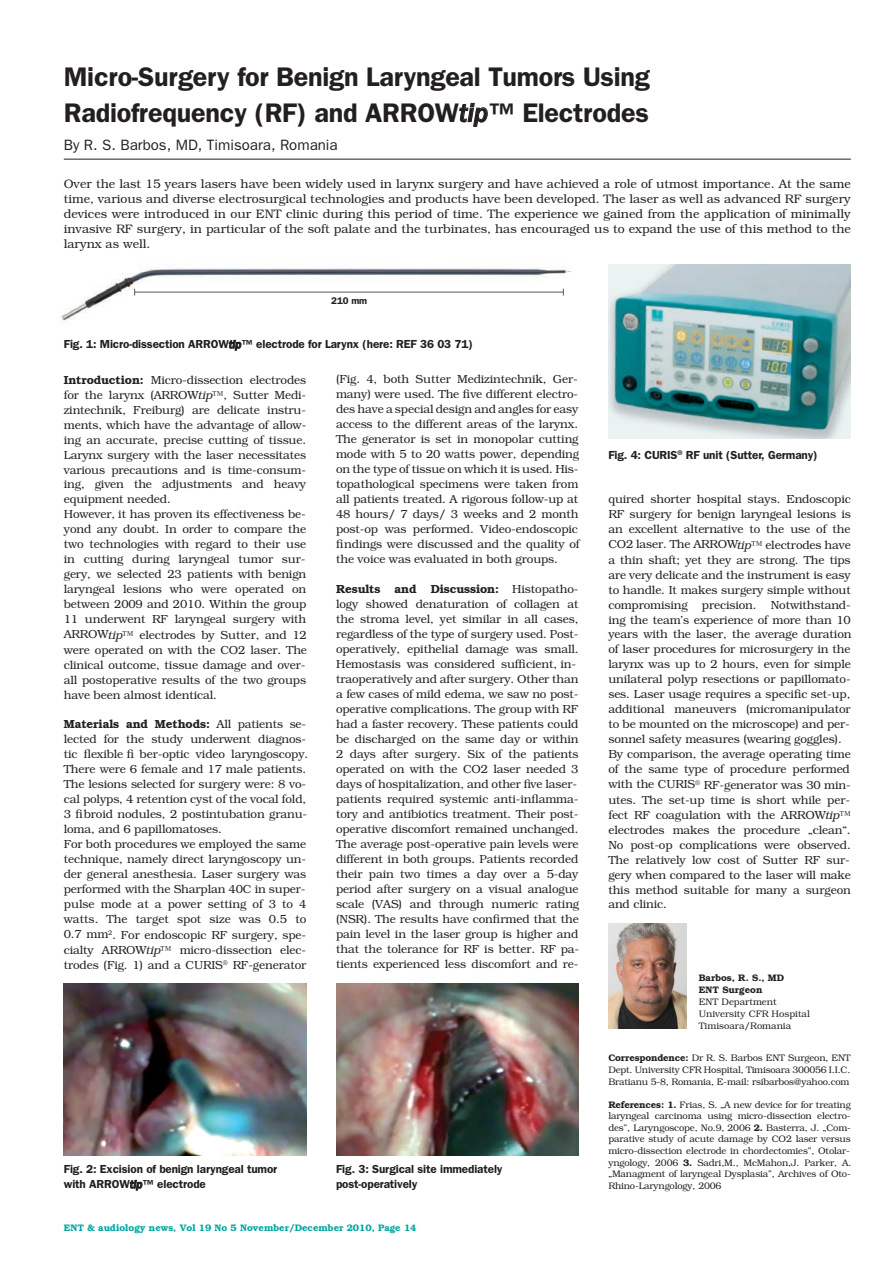
<style>
.page{position:relative;width:893px;height:1263px;background:#fff}
.page>*{position:absolute;margin:0;border:0;box-sizing:border-box;transform-origin:0 0}
.t1{font:600 27px/36px "Franklin Gothic";letter-spacing:-.01em;color:#231f20}
.t2{font:15px "Franklin Gothic";color:#231f20}
.t3{font:300 12.3px/15px "Bookman Std";color:#231f20;text-align:justify}
.t4{font:300 11.7px/15px "Bookman Std";letter-spacing:-.01em;color:#231f20}
.t5{font:600 11.7px/15px "Franklin Gothic";letter-spacing:-.01em;color:#231f20}
.t6{font:600 9.75px "Franklin Gothic";color:#231f20}
.t7{font:300 9.45px/11.6px "Bookman Std";letter-spacing:-.015em;color:#231f20}
.t8{font:600 9.45px "Bookman Std";color:#00a4a0}
.t9{font:600 9.45px/12px "Bookman Std";color:#231f20}
.s1{font-family:"ITC Franklin Gothic Std Med It";font-weight:400}
.s2{font-weight:600}
.s3{font-style:italic}
</style>
<div class="page">
<img style="left:61px;top:268px;width:511px;height:53px">
<svg style="left:459px;top:103px;width:29px;height:24px"></svg>
<img style="left:608px;top:924px;width:78px;height:105px">
<svg style="left:229px;top:340px;width:12px;height:11px"></svg>
<svg style="left:130px;top:1180px;width:12px;height:11px"></svg>
<img style="left:608px;top:264px;width:242px;height:174px">
<hr style="left:64px;top:159px;width:786px;height:1px;background:#231f20">
<img style="left:64px;top:984px;width:242px;height:172px">
<img style="left:336px;top:984px;width:242px;height:172px">
<hr style="left:134px;top:292px;width:429px;height:1px;background:#57585a">
<h1 class="t1" style="left:64px;top:58px;width:587px">Micro-Surgery for Benign Laryngeal Tumors Using<br>Radiofrequency (RF) and ARROW<span class="s1">tip</span>™ Electrodes</h1>
<p class="t2" style="left:64px;top:136px;width:275px">By R. S. Barbos, MD, Timisoara, Romania</p>
<p class="t3" style="left:64px;top:177px;width:788px">Over the last 15 years lasers have been widely used in larynx surgery and have achieved a role of utmost importance. At the same time, various and diverse electrosurgical technologies and products have been developed. The laser as well as advanced RF surgery devices were introduced in our ENT clinic during this period of time. The experience we gained from the application of minimally invasive RF surgery, in particular of the soft palate and the turbinates, has encouraged us to expand the use of this method to the larynx as well.</p>
<p class="t6" style="left:331px;top:295px;width:37px">210 mm</p>
<p class="t5" style="left:64px;top:336px;width:410px">Fig. 1: Micro-dissection ARROW<span class="s1">tip</span>™ electrode for Larynx (here: REF 36 03 71)</p>
<p class="t4" style="left:64px;top:372px;width:245px"><span class="s2">Introduction:</span> Micro-dissection electrodes for the larynx (ARROW<span class="s3">tip</span>™, Sutter Medi&shy;zintechnik, Freiburg) are delicate instru&shy;ments, which have the advantage of allow&shy;ing an accurate, precise cutting of tissue.<br>Larynx surgery with the laser necessitates various precautions and is time-consum&shy;ing, given the adjustments and heavy equipment needed.<br>However, it has proven its effectiveness be&shy;yond any doubt. In order to compare the two technologies with regard to their use in cutting during laryngeal tumor sur&shy;gery, we selected 23 patients with benign laryngeal lesions who were operated on between 2009 and 2010. Within the group 11 underwent RF laryngeal surgery with ARROW<span class="s3">tip</span>™ electrodes by Sutter, and 12 were operated on with the CO2 laser. The clinical outcome, tissue damage and over&shy;all postoperative results of the two groups have been almost identical.</p>
<p class="t4" style="left:64px;top:717px;width:246px"><span class="s2">Materials and Methods:</span> All patients se&shy;lected for the study underwent diagnos&shy;tic flexible fi ber-optic video laryngoscopy.<br>There were 6 female and 17 male patients.<br>The lesions selected for surgery were: 8 vo&shy;cal polyps, 4 retention cyst of the vocal fold, 3 fi broid nodules, 2 postintubation granu&shy;loma, and 6 papillomatoses.<br>For both procedures we employed the same technique, namely direct laryngoscopy un&shy;der general anesthesia. Laser surgery was performed with the Sharplan 40C in super&shy;pulse mode at a power setting of 3 to 4 watts. The target spot size was 0.5 to 0.7 mm<sup>2</sup>. For endoscopic RF surgery, spe&shy;cialty ARROW<span class="s3">tip</span>™ micro-dissection elec&shy;trodes (Fig. 1) and a CURIS<sup>®</sup> RF-generator</p>
<p class="t4" style="left:336px;top:372px;width:245px">(Fig. 4, both Sutter Medizintechnik, Ger&shy;many) were used. The five different electro&shy;des have a special design and angles for easy access to the different areas of the larynx.<br>The generator is set in monopolar cutting mode with 5 to 20 watts power, depending on the type of tissue on which it is used. His&shy;topathological specimens were taken from all patients treated. A rigorous follow-up at 48 hours/ 7 days/ 3 weeks and 2 month post-op was performed. Video-endoscopic fi ndings were discussed and the quality of the voice was evaluated in both groups.</p>
<p class="t4" style="left:336px;top:582px;width:245px"><span class="s2">Results and Discussion:</span> Histopatho&shy;logy showed denaturation of collagen at the stroma level, yet similar in all cases, regardless of the type of surgery used. Post&shy;operatively, epithelial damage was small.<br>Hemostasis was considered sufficient, in&shy;traoperatively and after surgery. Other than a few cases of mild edema, we saw no post&shy;operative complications. The group with RF had a faster recovery. These patients could be discharged on the same day or within 2 days after surgery. Six of the patients operated on with the CO2 laser needed 3 days of hospitalization, and other five laser&shy;patients required systemic anti-inflamma&shy;tory and antibiotics treatment. Their post&shy;operative discomfort remained unchanged.<br>The average post-operative pain levels were different in both groups. Patients recorded their pain two times a day over a 5-day period after surgery on a visual analogue scale (VAS) and through numeric rating (NSR). The results have confirmed that the pain level in the laser group is higher and that the tolerance for RF is better. RF pa&shy;tients experienced less discomfort and re-</p>
<p class="t5" style="left:64px;top:1161px;width:215px">Fig. 2: Excision of benign laryngeal tumor with ARROW<span class="s1">tip</span>™ electrode</p>
<p class="t5" style="left:336px;top:1161px;width:168px">Fig. 3: Surgical site immediately post-operatively</p>
<p class="t8" style="left:64px;top:1222px;width:354px">ENT &amp; audiology news, Vol 19 No 5 November/December 2010, Page 14</p>
<p class="t5" style="left:608px;top:447px;width:211px">Fig. 4: CURIS<sup>®</sup> RF unit (Sutter, Germany)</p>
<p class="t4" style="left:608px;top:492px;width:245px">quired shorter hospital stays. Endoscopic RF surgery for benign laryngeal lesions is an excellent alternative to the use of the CO2 laser. The ARROW<span class="s3">tip</span>™ electrodes have a thin shaft; yet they are strong. The tips are very delicate and the instrument is easy to handle. It makes surgery simple without compromising precision. Notwithstand&shy;ing the team’s experience of more than 10 years with the laser, the average duration of laser procedures for microsurgery in the larynx was up to 2 hours, even for simple unilateral polyp resections or papillomato&shy;ses. Laser usage requires a specific set-up, additional maneuvers (micromanipulator to be mounted on the microscope) and per&shy;sonnel safety measures (wearing goggles).<br>By comparison, the average operating time of the same type of procedure performed with the CURIS<sup>®</sup> RF-generator was 30 min&shy;utes. The set-up time is short while per&shy;fect RF coagulation with the ARROW<span class="s3">tip</span>™ electrodes makes the procedure „clean“.<br>No post-op complications were observed.<br>The relatively low cost of Sutter RF sur&shy;gery when compared to the laser will make this method suitable for many a surgeon and clinic.</p>
<p class="t9" style="left:698px;top:972px;width:87px">Barbos, R. S., MD<br>ENT Surgeon</p>
<p class="t7" style="left:698px;top:996px;width:113px;line-height:12px">ENT Department<br>University CFR Hospital<br>Timisoara/Romania</p>
<p class="t7" style="left:608px;top:1052px;width:244px;text-align:justify"><span class="s2">Correspondence:</span> Dr R. S. Barbos ENT Surgeon, ENT Dept. University CFR Hospital, Timisoara 300056 I.I.C.<br>Bratianu 5-8, Romania, E-mail: rsibarbos@yahoo.com</p>
<p class="t7" style="left:608px;top:1099px;width:244px"><span class="s2">References: 1.</span> Frias, S. „A new device for for treating laryngeal carcinoma using micro-dissection electro&shy;des”, Laryngoscope, No.9, 2006 <span class="s2">2.</span> Basterra, J. „Com&shy;parative study of acute damage by CO2 laser versus micro-dissection electrode in chordectomies”, Otolar&shy;yngology, 2006 <span class="s2">3.</span> Sadri,M., McMahon,J. Parker, A. „Managment of laryngeal Dysplasia”, Archives of Oto-Rhino-Laryngology, 2006</p>
</div>
